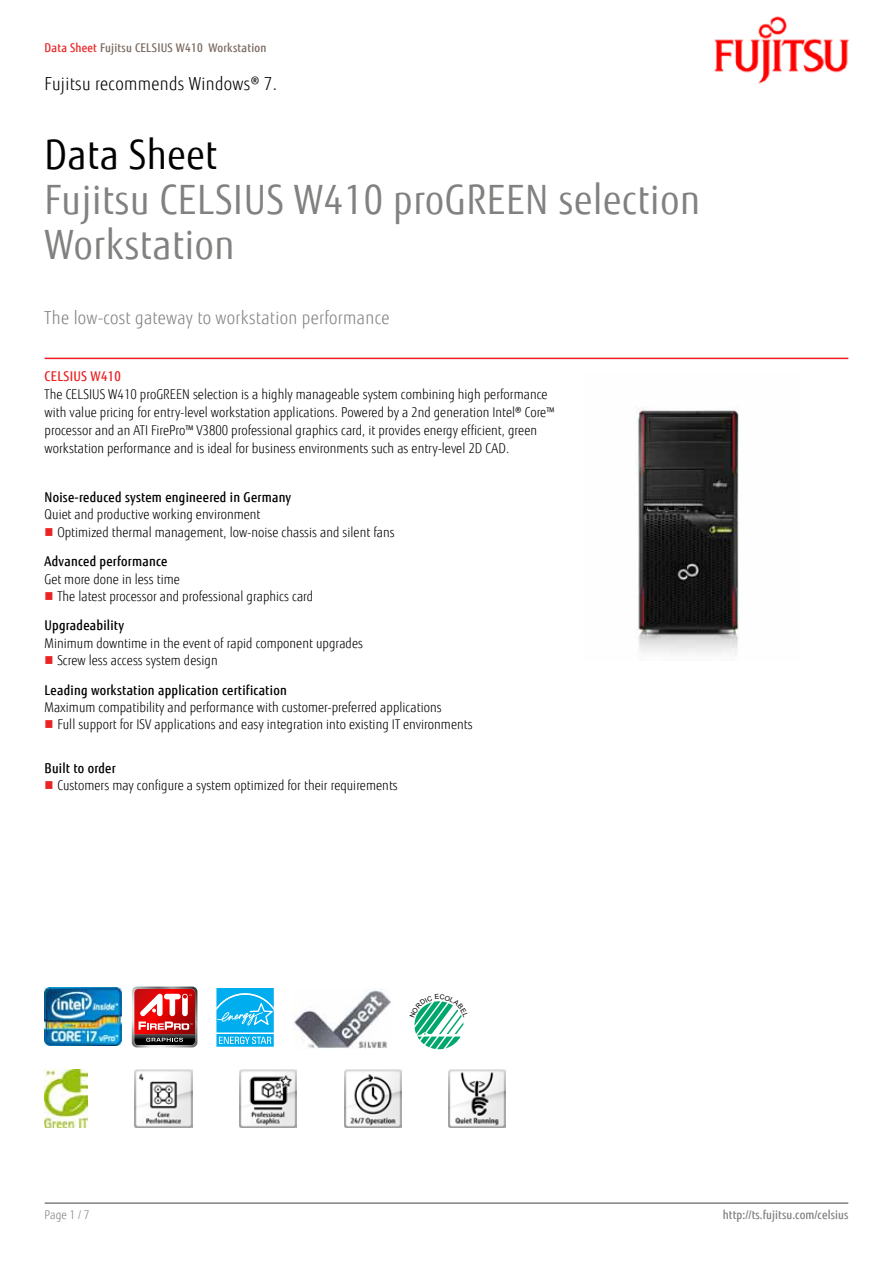
<style>
.page{position:relative;width:893px;height:1263px;background:#fff}
.page>*{position:absolute;margin:0;border:0;box-sizing:border-box;transform-origin:0 0}
.t1{font:40.5px/45px "Fujitsu Sans";letter-spacing:.02em;color:#818280;scale:.9 1}
.t2{font:40.5px "Fujitsu Sans";letter-spacing:.02em;color:#000;scale:.9 1}
.t3{font:300 18px "Fujitsu Sans";letter-spacing:.02em;color:#818280;scale:.9 1}
.t4{font:300 18px "Fujitsu Sans";letter-spacing:.02em;color:#000;scale:.9 1}
.t5{font:300 13.5px/17.1px "Fujitsu Sans";letter-spacing:.005em;color:#000;scale:.9 1}
.t6{font:500 13.5px "Fujitsu Sans";letter-spacing:.02em;color:#000;scale:.9 1}
.t7{font:500 13.5px "Fujitsu Sans";letter-spacing:.02em;color:#e82425;scale:.9 1}
.t8{font:500 12px "Fujitsu Sans";letter-spacing:.02em;color:#79695e;scale:.9 1}
.t9{font:500 12px "Fujitsu Sans";letter-spacing:.005em;color:#818280;scale:.9 1}
.t10{font:300 12px "Fujitsu Sans";color:#818280;scale:.9 1}
.s1{color:#e92425}
</style>
<div class="page">
<hr style="left:45px;top:1202px;width:803px;height:2px;background:#818280">
<svg style="left:132px;top:986px;width:65px;height:61px;background:#b85354"></svg>
<hr style="left:45px;top:358px;width:803px;height:1px;background:#ed1d24">
<img style="left:714px;top:16px;width:135px;height:68px">
<img style="left:635px;top:407px;width:104px;height:247px">
<img style="left:45px;top:988px;width:76px;height:57px">
<img style="left:45px;top:1070px;width:43px;height:57px">
<img style="left:135px;top:1070px;width:57px;height:57px">
<img style="left:239px;top:1070px;width:58px;height:57px">
<img style="left:344px;top:1070px;width:57px;height:57px">
<img style="left:449px;top:1070px;width:57px;height:57px">
<svg style="left:216px;top:988px;width:58px;height:59px;background:#2ebcf1"></svg>
<img style="left:294px;top:988px;width:97px;height:61px">
<svg style="left:414px;top:1001px;width:50px;height:48px"></svg>
<p class="t8" style="left:45px;top:40px;width:248px"><span class="s1">Data Sheet</span> Fujitsu CELSIUS W410 Workstation</p>
<h2 class="t4" style="left:45px;top:73px;width:260px">Fujitsu recommends Windows® 7.</h2>
<h1 class="t2" style="left:45px;top:130px;width:193px">Data Sheet</h1>
<h1 class="t1" style="left:45px;top:177px;width:730px">Fujitsu CELSIUS W410 proGREEN selection<br>Workstation</h1>
<h2 class="t3" style="left:45px;top:307px;width:385px">The low-cost gateway to workstation performance</h2>
<p class="t7" style="left:45px;top:368px;width:86px">CELSIUS W410</p>
<p class="t5" style="left:45px;top:385px;width:568px;line-height:18px">The CELSIUS W410 proGREEN selection is a highly manageable system combining high performance with value pricing for entry-level workstation applications. Powered by a 2nd generation Intel® Core™ processor and an ATI FirePro™ V3800 professional graphics card, it provides energy efficient, green workstation performance and is ideal for business environments such as entry-level 2D CAD.</p>
<p class="t6" style="left:45px;top:489px;width:275px">Noise-reduced system engineered in Germany</p>
<p class="t5" style="left:57px;top:506px;width:376px;text-indent:-13px">Quiet and productive working environment<br>Optimized thermal management, low-noise chassis and silent fans</p>
<p class="t6" style="left:45px;top:553px;width:138px">Advanced performance</p>
<p class="t5" style="left:57px;top:570px;width:286px;text-indent:-13px">Get more done in less time<br>The latest processor and professional graphics card</p>
<p class="t6" style="left:45px;top:617px;width:90px">Upgradeability</p>
<p class="t5" style="left:57px;top:634px;width:341px;text-indent:-13px">Minimum downtime in the event of rapid component upgrades<br>Screw less access system design</p>
<p class="t6" style="left:45px;top:681px;width:271px">Leading workstation application certification</p>
<p class="t5" style="left:57px;top:699px;width:463px;text-indent:-13px">Maximum compatibility and performance with customer-preferred applications<br>Full support for ISV applications and easy integration into existing IT environments</p>
<p class="t6" style="left:45px;top:759px;width:81px">Built to order</p>
<p class="t5" style="left:57px;top:777px;width:380px">Customers may configure a system optimized for their requirements</p>
<p class="t10" style="left:45px;top:1208px;width:51px">Page 1 / 7</p>
<p class="t9" style="left:723px;top:1208px;width:141px">http://ts.fujitsu.com/celsius</p>
</div>
